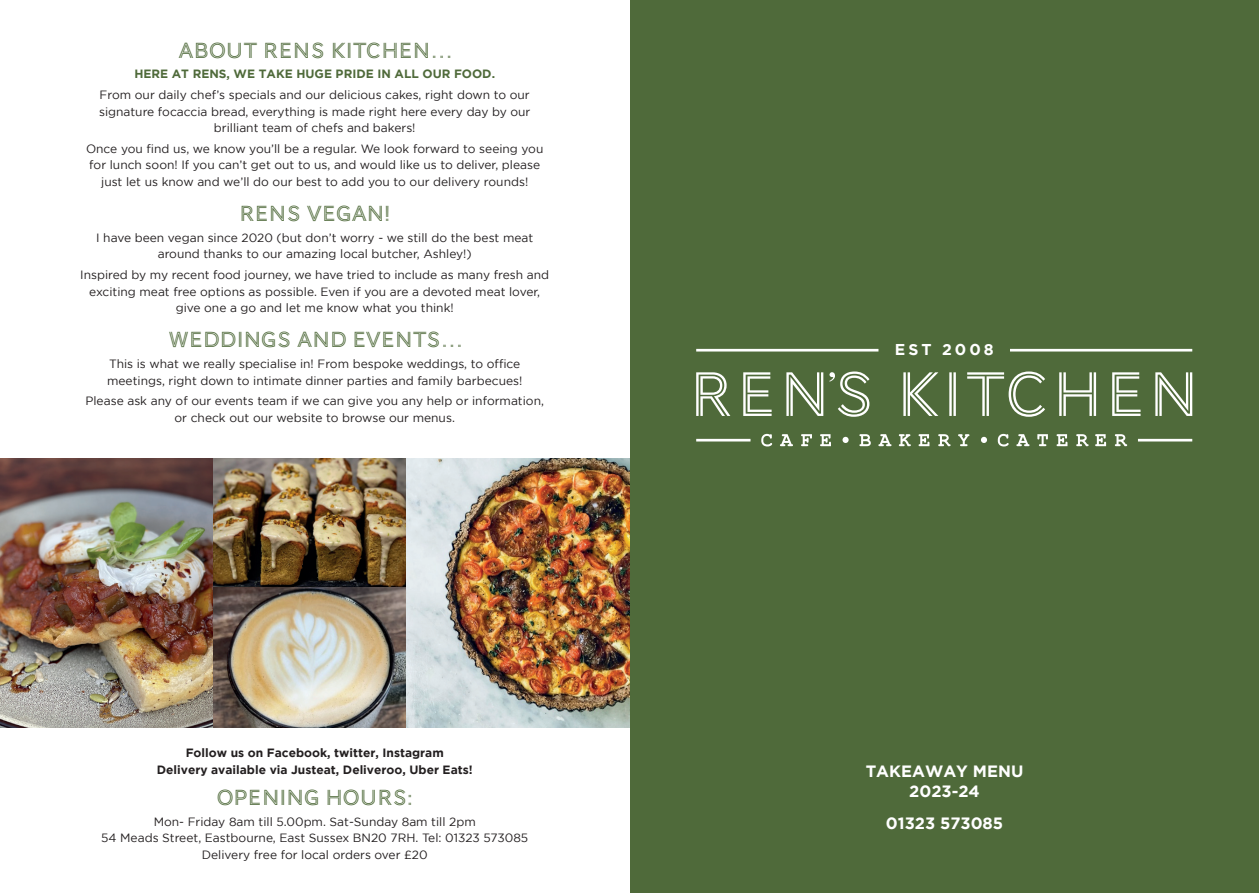
<style>
.page{position:relative;width:1259px;height:893px;background:#fff}
.page>*{position:absolute;margin:0;border:0;box-sizing:border-box;transform-origin:0 0}
.t1{font:22.5px "AW Conqueror Std Inline";color:#4f6a3a}
.t2{font:700 16.35px/19.6px "Gotham";color:#fff;text-align:center}
.t3{font:700 15.6px "Gotham";letter-spacing:.19em;color:#fff}
.t4{font:12px/16.5px "Gotham";color:#231f20;text-align:center}
.t5{font:700 12px/16.5px "Gotham";color:#231f20;text-align:center}
.t6{font:700 12px "Gotham";color:#4f6a3a}
</style>
<div class="page">
<div style="left:630px;top:0;width:629px;height:893px;background:#4f6a3a"></div>
<hr style="left:696px;top:349px;width:182px;height:3px;background:#fff">
<hr style="left:1010px;top:349px;width:182px;height:3px;background:#fff">
<hr style="left:1138px;top:439px;width:54px;height:2px;background:#fff">
<hr style="left:696px;top:439px;width:54px;height:2px;background:#fff">
<svg style="left:696px;top:371px;width:496px;height:46px"></svg>
<svg style="left:761px;top:434px;width:70px;height:12px"></svg>
<svg style="left:859px;top:434px;width:110px;height:12px"></svg>
<svg style="left:1095px;top:434px;width:32px;height:12px"></svg>
<svg style="left:997px;top:434px;width:91px;height:12px"></svg>
<svg style="left:981px;top:437px;width:6px;height:6px"></svg>
<svg style="left:842px;top:437px;width:6px;height:6px"></svg>
<img style="left:0;top:459px;width:213px;height:268px">
<img style="left:213px;top:459px;width:416px;height:268px">
<h1 class="t1" style="left:178px;top:38px;width:276px">ABOUT RENS KITCHEN…</h1>
<p class="t6" style="left:134px;top:67px;width:362px">HERE AT RENS, WE TAKE HUGE PRIDE IN ALL OUR FOOD.</p>
<p class="t4" style="left:99px;top:87px;width:433px">From our daily chef’s specials and our delicious cakes, right down to our signature focaccia bread, everything is made right here every day by our brilliant team of chefs and bakers!</p>
<p class="t4" style="left:86px;top:140px;width:459px">Once you find us, we know you’ll be a regular. We look forward to seeing you for lunch soon! If you can’t get out to us, and would like us to deliver, please just let us know and we’ll do our best to add you to our delivery rounds!</p>
<h1 class="t1" style="left:239px;top:201px;width:152px">RENS VEGAN!</h1>
<p class="t4" style="left:96px;top:229px;width:438px">I have been vegan since 2020 (but don’t worry - we still do the best meat around thanks to our amazing local butcher, Ashley!)</p>
<p class="t4" style="left:80px;top:267px;width:470px">Inspired by my recent food journey, we have tried to include as many fresh and exciting meat free options as possible. Even if you are a devoted meat lover, give one a go and let me know what you think!</p>
<h1 class="t1" style="left:168px;top:328px;width:297px">WEDDINGS AND EVENTS…</h1>
<p class="t4" style="left:107px;top:356px;width:417px;text-align:left">This is what we really specialise in! From bespoke weddings, to office meetings, right down to intimate dinner parties and family barbecues!</p>
<p class="t4" style="left:85px;top:393px;width:460px">Please ask any of our events team if we can give you any help or information, or check out our website to browse our menus.</p>
<p class="t5" style="left:157px;top:745px;width:317px">Follow us on Facebook, twitter, Instagram<br>Delivery available via Justeat, Deliveroo, Uber Eats!</p>
<h1 class="t1" style="left:217px;top:785px;width:198px">OPENING HOURS:</h1>
<p class="t4" style="left:101px;top:813px;width:428px">Mon- Friday 8am till 5.00pm. Sat-Sunday 8am till 2pm<br>54 Meads Street, Eastbourne, East Sussex BN20 7RH. Tel: 01323 573085<br>Delivery free for local orders over £20</p>
<h3 class="t3" style="left:895px;top:341px;width:100px">EST 2008</h3>
<h2 class="t2" style="left:865px;top:761px;width:159px">TAKEAWAY MENU<br>2023-24</h2>
<h2 class="t2" style="left:886px;top:813px;width:119px">01323 573085</h2>
</div>
